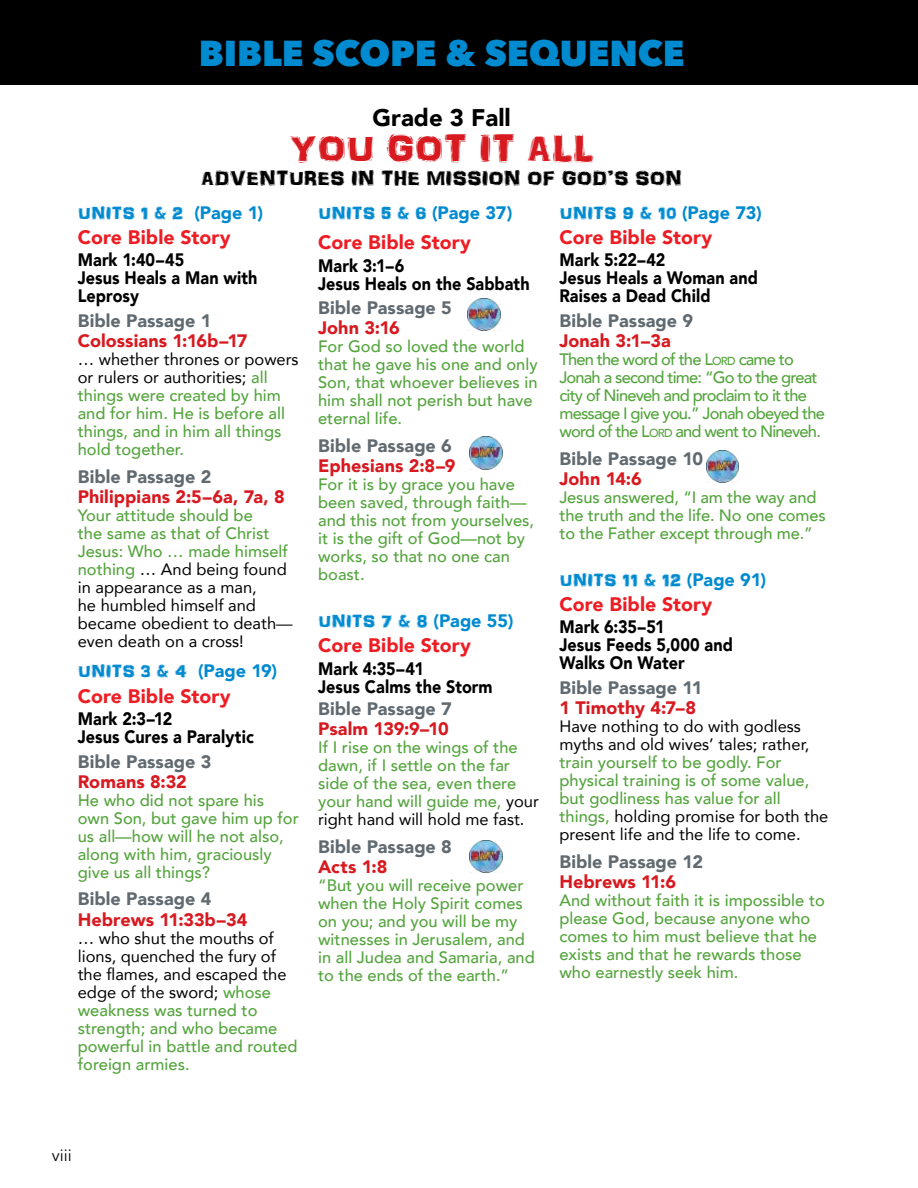
<style>
.page{position:relative;width:918px;height:1188px;background:#fff}
.page>*{position:absolute;margin:0;border:0;box-sizing:border-box;transform-origin:0 0}
.t1{font:39px "ARDARLING";color:#d71920}
.t2{font:800 36px "Avenir Next";color:#008ad0}
.t3{font:900 24px "Avenir";color:#000}
.t4{font:21px "ARDARLING";color:#000}
.t5{font:900 19.5px "Avenir";letter-spacing:.005em;color:#ed1d24}
.t6{font:900 18px/18px "Avenir";letter-spacing:.005em;color:#000;scale:.9 1}
.t7{font:900 18px "Avenir";letter-spacing:.005em;color:#606a70}
.t8{font:900 18px "Avenir";letter-spacing:.005em;color:#d71920}
.t9{font:18px "ARDARLING";letter-spacing:.005em;color:#008ad0}
.t10{font:500 16.5px/18px "Avenir";color:#54a43d}
.t11{font:16.5px/18px "Avenir";color:#000}
.t12{font:500 16.5px/18px "Avenir";letter-spacing:-.05em;color:#54a43d}
.t13{font:16.5px "Avenir";color:#000}
.s1{font-family:"Avenir";font-weight:900}
.s2{font-weight:400;color:#000}
.s3{font-weight:500;color:#54a43d}
.s4{font-style:inherit}
.s5{font-size:11.55px}
</style>
<div class="page">
<div style="left:0;top:0;width:918px;height:84px;background:#000"></div>
<img style="left:470px;top:437px;width:32px;height:32px">
<img style="left:470px;top:840px;width:32px;height:33px">
<img style="left:468px;top:298px;width:32px;height:33px">
<img style="left:706px;top:450px;width:33px;height:33px">
<h2 class="t2" style="left:199px;top:30px;width:487px">BIBLE SCOPE &amp; SEQUENCE</h2>
<h3 class="t3" style="left:373px;top:102px;width:140px">Grade 3 Fall</h3>
<h1 class="t1" style="left:289px;top:120px;width:307px">YOU GOT IT ALL</h1>
<p class="t4" style="left:201px;top:163px;width:482px">ADVENTURES IN THE MISSION OF GOD’S SON</p>
<p class="t9" style="left:78px;top:199px;width:187px">UNITS 1 &amp; 2 <span class="s1">(Page 1)</span></p>
<p class="t5" style="left:78px;top:224px;width:154px">Core Bible Story</p>
<p class="t6" style="left:78px;top:251px;width:201px">Mark 1:40–45<br>Jesus Heals a Man with<br>Leprosy</p>
<p class="t7" style="left:78px;top:309px;width:135px">Bible Passage 1</p>
<p class="t8" style="left:78px;top:329px;width:171px">Colossians 1:16b–17</p>
<p class="t10" style="left:78px;top:351px;width:222px"><span class="s2">… whether thrones or powers or rulers or authorities;</span> all things were created by him and for him. He is before all things, and in him all things hold together.</p>
<p class="t7" style="left:78px;top:465px;width:135px">Bible Passage 2</p>
<p class="t8" style="left:78px;top:485px;width:209px">Philippians 2:5–6a, 7a, 8</p>
<p class="t11" style="left:78px;top:506px;width:216px"><span class="s3">Your attitude should be<br>the same as that of Christ<br>Jesus: Who … made himself nothing</span> … And being found in appearance as a man,<br>he humbled himself and became obedient to death— even death on a cross!</p>
<p class="t9" style="left:78px;top:658px;width:201px">UNITS 3 &amp; 4 <span class="s1">(Page 19)</span></p>
<p class="t5" style="left:78px;top:683px;width:154px">Core Bible Story</p>
<p class="t6" style="left:78px;top:710px;width:197px">Mark 2:3–12<br>Jesus Cures a Paralytic</p>
<p class="t7" style="left:78px;top:750px;width:135px">Bible Passage 3</p>
<p class="t8" style="left:78px;top:770px;width:111px">Romans 8:32</p>
<p class="t10" style="left:78px;top:791px;width:223px">He who did not spare his own Son, but gave him up for us all—how will he not also, along with him, graciously give us all things?</p>
<p class="t7" style="left:78px;top:887px;width:135px">Bible Passage 4</p>
<p class="t8" style="left:78px;top:908px;width:171px">Hebrews 11:33b–34</p>
<p class="t10" style="left:78px;top:929px;width:221px"><span class="s2">… who shut the mouths of lions, quenched the fury of the flames, and escaped the edge of the sword;</span> whose weakness was turned to strength; and who became powerful in battle and routed foreign armies.</p>
<p class="t9" style="left:318px;top:199px;width:196px">UNITS 5 &amp; 6 <span class="s1">(Page 37)</span></p>
<p class="t5" style="left:318px;top:230px;width:154px">Core Bible Story</p>
<p class="t6" style="left:318px;top:257px;width:237px">Mark 3:1–6<br>Jesus Heals on the Sabbath</p>
<p class="t7" style="left:318px;top:296px;width:135px">Bible Passage 5</p>
<p class="t8" style="left:318px;top:316px;width:83px">John 3:16</p>
<p class="t10" style="left:318px;top:338px;width:221px">For God so loved the world that he gave his one and only<br>Son, that whoever believes in him shall not perish but have eternal life.</p>
<p class="t7" style="left:318px;top:434px;width:135px">Bible Passage 6</p>
<p class="t8" style="left:318px;top:454px;width:139px">Ephesians 2:8–9</p>
<p class="t10" style="left:318px;top:476px;width:218px">For it is by grace you have been saved, through faith— and this not from yourselves, it is the gift of God—not by works, so that no one can boast.</p>
<p class="t9" style="left:318px;top:608px;width:197px">UNITS 7 &amp; 8 <span class="s1">(Page 55)</span></p>
<p class="t5" style="left:318px;top:633px;width:154px">Core Bible Story</p>
<p class="t6" style="left:318px;top:660px;width:195px">Mark 4:35–41<br>Jesus Calms the Storm</p>
<p class="t7" style="left:318px;top:697px;width:135px">Bible Passage 7</p>
<p class="t8" style="left:318px;top:717px;width:132px">Psalm 139:9–10</p>
<p class="t10" style="left:318px;top:739px;width:222px">If I rise on the wings of the dawn, if I settle on the far side of the sea, even there your hand will guide me, <span class="s2">your right hand will hold me fast.</span></p>
<p class="t7" style="left:318px;top:835px;width:135px">Bible Passage 8</p>
<p class="t8" style="left:318px;top:855px;width:71px">Acts 1:8</p>
<p class="t10" style="left:318px;top:877px;width:218px">“But you will receive power when the Holy Spirit comes on you; and you will be my witnesses in Jerusalem, and in all Judea and Samaria, and to the ends of the earth.”</p>
<p class="t9" style="left:559px;top:199px;width:204px">UNITS 9 &amp; 10 <span class="s1">(Page 73)</span></p>
<p class="t5" style="left:559px;top:224px;width:154px">Core Bible Story</p>
<p class="t6" style="left:559px;top:251px;width:222px">Mark 5:22–42<br>Jesus Heals a Woman and<br>Raises a Dead Child</p>
<p class="t7" style="left:559px;top:309px;width:135px">Bible Passage 9</p>
<p class="t8" style="left:559px;top:329px;width:113px">Jonah 3:1–3a</p>
<p class="t12" style="left:559px;top:351px;width:267px">Then the word of the <span class="s4">L</span><span class="s5">ORD</span> came to Jonah a second time: “Go to the great city of Nineveh and proclaim to it the message I give you.” Jonah obeyed the word of the <span class="s4">L</span><span class="s5">ORD</span> and went to Nineveh.</p>
<p class="t7" style="left:559px;top:447px;width:145px">Bible Passage 10</p>
<p class="t8" style="left:559px;top:467px;width:84px">John 14:6</p>
<p class="t10" style="left:559px;top:488px;width:268px">Jesus answered, “I am the way and the truth and the life. No one comes to the Father except through me.”</p>
<p class="t9" style="left:559px;top:567px;width:208px">UNITS 11 &amp; 12 <span class="s1">(Page 91)</span></p>
<p class="t5" style="left:559px;top:591px;width:154px">Core Bible Story</p>
<p class="t6" style="left:559px;top:619px;width:194px">Mark 6:35–51<br>Jesus Feeds 5,000 and<br>Walks On Water</p>
<p class="t7" style="left:559px;top:676px;width:145px">Bible Passage 11</p>
<p class="t8" style="left:559px;top:696px;width:138px">1 Timothy 4:7–8</p>
<p class="t11" style="left:559px;top:718px;width:252px">Have nothing to do with godless myths and old wives’ tales; rather,</p>
<p class="t10" style="left:559px;top:754px;width:271px">train yourself to be godly. For physical training is of some value, but godliness has value for all things, <span class="s2">holding promise for both the present life and the life to come.</span></p>
<p class="t7" style="left:559px;top:850px;width:145px">Bible Passage 12</p>
<p class="t8" style="left:559px;top:870px;width:118px">Hebrews 11:6</p>
<p class="t10" style="left:559px;top:892px;width:267px">And without faith it is impossible to please God, because anyone who comes to him must believe that he exists and that he rewards those who earnestly seek him.</p>
<p class="t13" style="left:52px;top:1145px;width:21px">viii</p>
</div>
